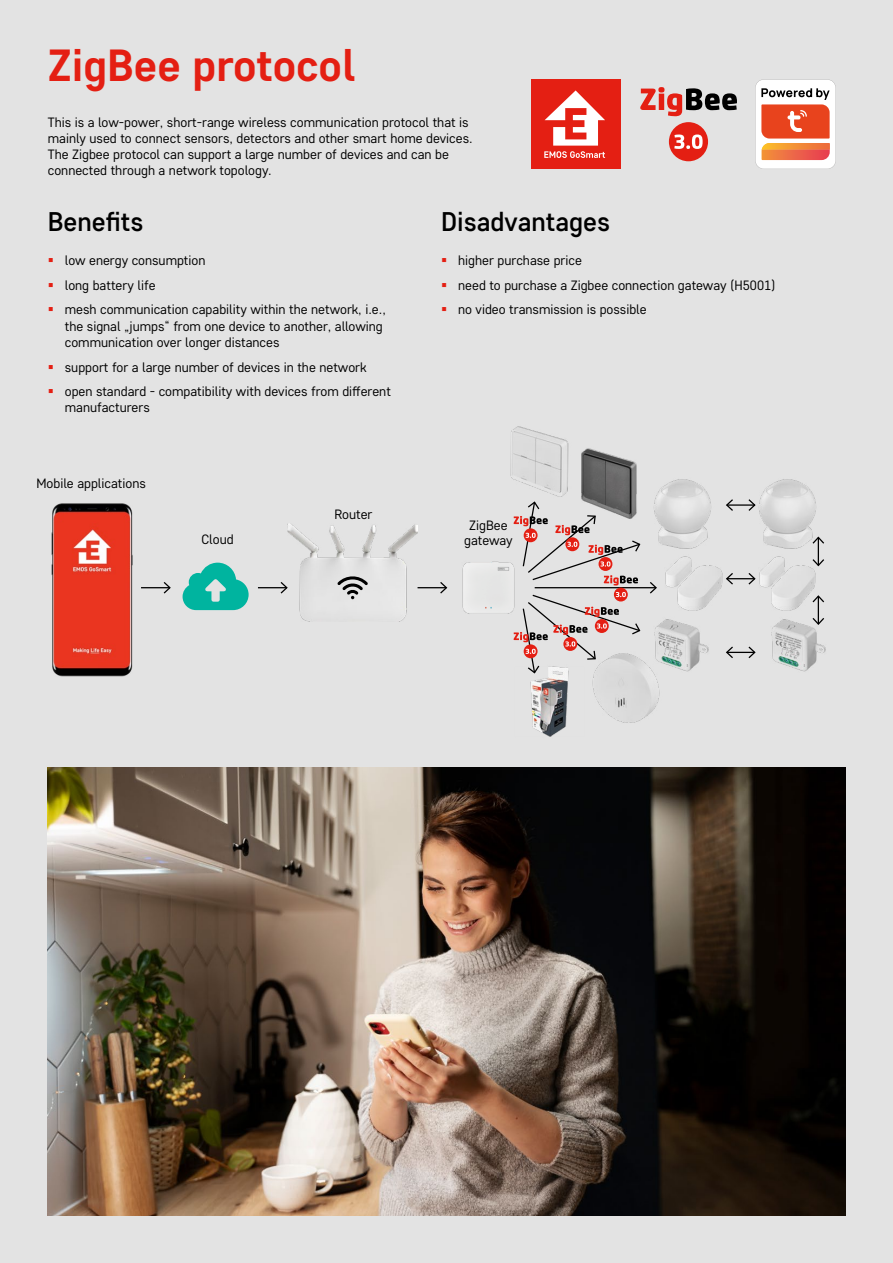
<style>
.page{position:relative;width:893px;height:1263px;background:#e3e3e3}
.page>*{position:absolute;margin:0;border:0;box-sizing:border-box;transform-origin:0 0}
.t1{font:700 45px "Core Sans D55";color:#e41f13}
.t2{font:500 27px "Core Sans D45";color:#000}
.t3{font:13.5px/24.8px "Core Sans D35";color:#000}
</style>
<div class="page">
<svg style="left:755px;top:79px;width:81px;height:90px"></svg>
<div style="left:755px;top:80px;width:80px;height:89px;background:#fff;border-radius:8px"></div>
<svg style="left:761px;top:88px;width:69px;height:72px"></svg>
<div style="left:531px;top:79px;width:90px;height:90px;background:#e41f13"></div>
<svg style="left:544px;top:90px;width:61px;height:68px"></svg>
<svg style="left:141px;top:582px;width:30px;height:12px"></svg>
<svg style="left:258px;top:582px;width:30px;height:12px"></svg>
<svg style="left:418px;top:582px;width:30px;height:12px"></svg>
<hr style="left:727px;top:504px;width:28px;height:2px;background:#000">
<svg style="left:726px;top:499px;width:8px;height:12px"></svg>
<svg style="left:747px;top:499px;width:4px;height:12px"></svg>
<svg style="left:816px;top:551px;width:8px;height:16px"></svg>
<svg style="left:816px;top:595px;width:8px;height:21px"></svg>
<svg style="left:726px;top:573px;width:30px;height:12px"></svg>
<svg style="left:726px;top:646px;width:30px;height:12px"></svg>
<img style="left:51px;top:503px;width:82px;height:174px">
<img style="left:288px;top:523px;width:130px;height:98px">
<svg style="left:337px;top:574px;width:31px;height:25px"></svg>
<svg style="left:183px;top:563px;width:66px;height:47px"></svg>
<img style="left:48px;top:767px;width:797px;height:448px">
<svg style="left:640px;top:87px;width:97px;height:29px"></svg>
<div style="left:669px;top:122px;width:39px;height:39px;background:#e41f13;border-radius:50%"></div>
<svg style="left:674px;top:135px;width:29px;height:14px"></svg>
<img style="left:462px;top:561px;width:53px;height:53px">
<img style="left:530px;top:674px;width:39px;height:63px">
<img style="left:510px;top:426px;width:59px;height:71px">
<img style="left:581px;top:448px;width:56px;height:52px">
<img style="left:592px;top:660px;width:68px;height:63px">
<img style="left:654px;top:479px;width:57px;height:70px">
<img style="left:751px;top:479px;width:73px;height:72px">
<img style="left:665px;top:556px;width:58px;height:55px">
<img style="left:759px;top:556px;width:57px;height:55px">
<img style="left:654px;top:619px;width:55px;height:53px">
<img style="left:771px;top:616px;width:55px;height:56px">
<hr style="left:535px;top:587px;width:121px;height:1px;background:#000">
<svg style="left:648px;top:582px;width:9px;height:12px"></svg>
<svg style="left:513px;top:500px;width:128px;height:85px"></svg>
<div style="left:614px;top:588px;width:14px;height:13px;background:#e41f13;border-radius:50%"></div>
<svg style="left:513px;top:592px;width:128px;height:82px"></svg>
<h1 class="t1" style="left:48px;top:36px;width:309px">ZigBee protocol</h1>
<p class="t3" style="left:48px;top:114px;width:426px;line-height:16.2px">This is a low-power, short-range wireless communication protocol that is mainly used to connect sensors, detectors and other smart home devices.<br>The Zigbee protocol can support a large number of devices and can be connected through a network topology.</p>
<h2 class="t2" style="left:48px;top:204px;width:97px">Benefits</h2>
<h2 class="t2" style="left:441px;top:204px;width:170px">Disadvantages</h2>
<p class="t3" style="left:65px;top:247px;width:323px">low energy consumption<br>long battery life<br>mesh communication capability within the network, i.e.,</p>
<p class="t3" style="left:65px;top:317px;width:320px;line-height:16.2px">the signal „jumps“ from one device to another, allowing communication over longer distances</p>
<p class="t3" style="left:65px;top:354px;width:328px">support for a large number of devices in the network open standard - compatibility with devices from different</p>
<p class="t3" style="left:65px;top:395px;width:86px">manufacturers</p>
<p class="t3" style="left:36px;top:470px;width:111px">Mobile applications</p>
<p class="t3" style="left:201px;top:527px;width:34px">Cloud</p>
<p class="t3" style="left:334px;top:502px;width:40px">Router</p>
<p class="t3" style="left:458px;top:247px;width:319px">higher purchase price<br>need to purchase a Zigbee connection gateway (H5001) no video transmission is possible</p>
<p class="t3" style="left:464px;top:518px;width:50px;line-height:14.7px;text-align:center">ZigBee gateway</p>
</div>
